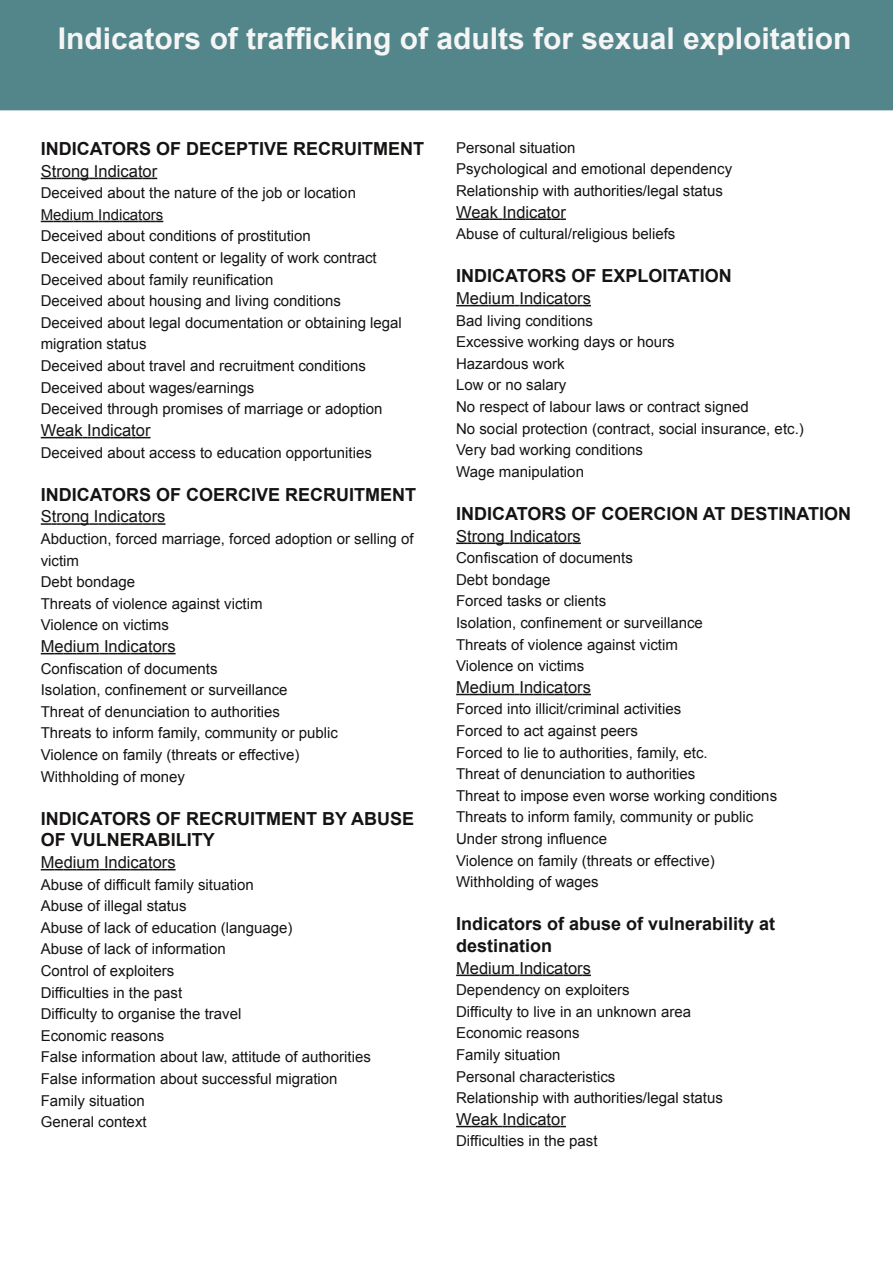
<style>
.page{position:relative;width:893px;height:1263px;background:#fff}
.page>*{position:absolute;margin:0;border:0;box-sizing:border-box;transform-origin:0 0}
.t1{font:700 30px "Arial";color:#f5f5f5}
.t2{font:700 18px/21.6px "Arial";color:#161413}
.t3{font:16.5px "Arial";color:#161413}
.t4{font:15px/21.6px "Arial";color:#161413}
</style>
<div class="page">
<div style="left:0;top:0;width:893px;height:110px;background:#53868b"></div>
<svg style="left:41px;top:178px;width:116px;height:1px"></svg>
<svg style="left:41px;top:221px;width:122px;height:1px"></svg>
<svg style="left:41px;top:437px;width:110px;height:1px"></svg>
<svg style="left:41px;top:523px;width:125px;height:2px"></svg>
<svg style="left:41px;top:653px;width:135px;height:1px"></svg>
<svg style="left:41px;top:869px;width:135px;height:1px"></svg>
<svg style="left:456px;top:218px;width:110px;height:2px"></svg>
<svg style="left:456px;top:305px;width:135px;height:1px"></svg>
<svg style="left:456px;top:542px;width:125px;height:2px"></svg>
<svg style="left:456px;top:694px;width:135px;height:1px"></svg>
<svg style="left:456px;top:974px;width:135px;height:2px"></svg>
<svg style="left:456px;top:1126px;width:110px;height:1px"></svg>
<h1 class="t1" style="left:58px;top:22px;width:795px">Indicators of trafficking of adults for sexual exploitation</h1>
<p class="t2" style="left:41px;top:138px;width:385px">INDICATORS OF DECEPTIVE RECRUITMENT</p>
<p class="t3" style="left:41px;top:162px;width:118px">Strong Indicator</p>
<p class="t4" style="left:41px;top:182px;width:363px">Deceived about the nature of the job or location Medium Indicators<br>Deceived about conditions of prostitution<br>Deceived about content or legality of work contract Deceived about family reunification<br>Deceived about housing and living conditions Deceived about legal documentation or obtaining legal migration status<br>Deceived about travel and recruitment conditions Deceived about wages/earnings<br>Deceived through promises of marriage or adoption</p>
<p class="t3" style="left:41px;top:421px;width:111px">Weak Indicator</p>
<p class="t4" style="left:41px;top:441px;width:333px">Deceived about access to education opportunities</p>
<p class="t2" style="left:41px;top:484px;width:377px">INDICATORS OF COERCIVE RECRUITMENT</p>
<p class="t3" style="left:41px;top:507px;width:126px">Strong Indicators</p>
<p class="t4" style="left:41px;top:528px;width:374px">Abduction, forced marriage, forced adoption or selling of victim<br>Debt bondage<br>Threats of violence against victim<br>Violence on victims</p>
<p class="t3" style="left:41px;top:637px;width:136px">Medium Indicators</p>
<p class="t4" style="left:41px;top:657px;width:299px">Confiscation of documents<br>Isolation, confinement or surveillance<br>Threat of denunciation to authorities<br>Threats to inform family, community or public Violence on family (threats or effective)<br>Withholding of money</p>
<p class="t2" style="left:41px;top:808px;width:375px">INDICATORS OF RECRUITMENT BY ABUSE<br>OF VULNERABILITY</p>
<p class="t3" style="left:41px;top:853px;width:136px">Medium Indicators</p>
<p class="t4" style="left:41px;top:873px;width:332px">Abuse of difficult family situation<br>Abuse of illegal status<br>Abuse of lack of education (language)<br>Abuse of lack of information<br>Control of exploiters<br>Difficulties in the past<br>Difficulty to organise the travel<br>Economic reasons<br>False information about law, attitude of authorities<br>False information about successful migration<br>Family situation<br>General context</p>
<p class="t4" style="left:456px;top:137px;width:278px">Personal situation<br>Psychological and emotional dependency<br>Relationship with authorities/legal status</p>
<p class="t3" style="left:456px;top:203px;width:111px">Weak Indicator</p>
<p class="t4" style="left:456px;top:223px;width:221px">Abuse of cultural/religious beliefs</p>
<p class="t2" style="left:456px;top:265px;width:277px">INDICATORS OF EXPLOITATION</p>
<p class="t3" style="left:456px;top:289px;width:136px">Medium Indicators</p>
<p class="t4" style="left:456px;top:309px;width:349px">Bad living conditions<br>Excessive working days or hours<br>Hazardous work<br>Low or no salary<br>No respect of labour laws or contract signed<br>No social protection (contract, social insurance, etc.)<br>Very bad working conditions<br>Wage manipulation</p>
<p class="t2" style="left:456px;top:503px;width:396px">INDICATORS OF COERCION AT DESTINATION</p>
<p class="t3" style="left:456px;top:527px;width:126px">Strong Indicators</p>
<p class="t4" style="left:456px;top:547px;width:248px">Confiscation of documents<br>Debt bondage<br>Forced tasks or clients<br>Isolation, confinement or surveillance<br>Threats of violence against victim<br>Violence on victims</p>
<p class="t3" style="left:456px;top:678px;width:136px">Medium Indicators</p>
<p class="t4" style="left:456px;top:698px;width:322px">Forced into illicit/criminal activities<br>Forced to act against peers<br>Forced to lie to authorities, family, etc.<br>Threat of denunciation to authorities<br>Threat to impose even worse working conditions Threats to inform family, community or public Under strong influence<br>Violence on family (threats or effective)<br>Withholding of wages</p>
<p class="t2" style="left:456px;top:913px;width:321px">Indicators of abuse of vulnerability at destination</p>
<p class="t3" style="left:456px;top:959px;width:136px">Medium Indicators</p>
<p class="t4" style="left:456px;top:979px;width:268px">Dependency on exploiters<br>Difficulty to live in an unknown area<br>Economic reasons<br>Family situation<br>Personal characteristics<br>Relationship with authorities/legal status</p>
<p class="t3" style="left:456px;top:1110px;width:111px">Weak Indicator</p>
<p class="t4" style="left:456px;top:1130px;width:143px">Difficulties in the past</p>
</div>
